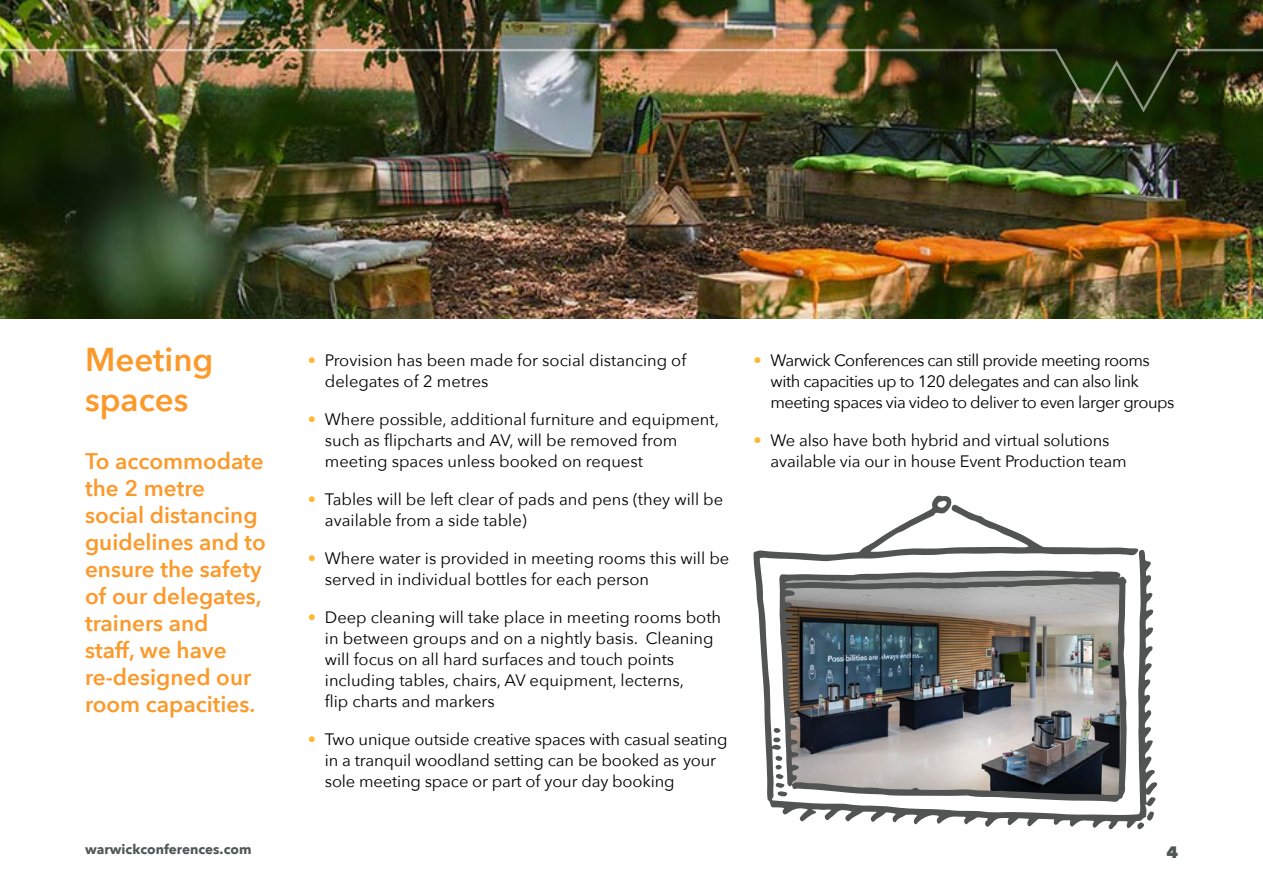
<style>
.page{position:relative;width:1263px;height:893px;background:#fff}
.page>*{position:absolute;margin:0;border:0;box-sizing:border-box;transform-origin:0 0}
.t1{font:600 33px/39.6px "Avenir Next";color:#fc992b}
.t2{font:600 22.5px/27px "Avenir Next";color:#fc992b}
.t3{font:16.5px/21px "Avenir Next";color:#000}
.t4{font:16.5px/21px "Avenir Next";letter-spacing:-.03em;color:#000}
.t5{font:800 16.5px "Avenir Next";color:#4f5757}
.t6{font:700 13.5px "Avenir Next";color:#4f5757}
.s1{color:#fcb833}
</style>
<div class="page">
<img style="left:1px;top:0;width:1262px;height:319px">
<img style="left:1px;top:49px;width:1262px;height:64px">
<svg style="left:753px;top:495px;width:404px;height:334px"></svg>
<img style="left:779px;top:570px;width:348px;height:232px">
<svg style="left:1137px;top:811px;width:17px;height:18px"></svg>
<svg style="left:773px;top:728px;width:8px;height:14px"></svg>
<svg style="left:775px;top:756px;width:13px;height:41px"></svg>
<h1 class="t1" style="left:85px;top:339px;width:130px">Meeting spaces</h1>
<h2 class="t2" style="left:85px;top:447px;width:182px">To accommodate the 2 metre social distancing guidelines and to ensure the safety of our delegates, trainers and<br>staff, we have re-designed our room capacities.</h2>
<p class="t3" style="left:325px;top:349px;width:363px;text-indent:-17px"><span class="s1">•</span> Provision has been made for social distancing of delegates of 2 metres</p>
<p class="t3" style="left:325px;top:408px;width:396px;text-indent:-17px"><span class="s1">•</span> Where possible, additional furniture and equipment, such as flipcharts and AV, will be removed from meeting spaces unless booked on request</p>
<p class="t3" style="left:325px;top:488px;width:400px;text-indent:-17px"><span class="s1">•</span> Tables will be left clear of pads and pens (they will be available from a side table)</p>
<p class="t3" style="left:325px;top:547px;width:406px;text-indent:-17px"><span class="s1">•</span> Where water is provided in meeting rooms this will be served in individual bottles for each person</p>
<p class="t3" style="left:325px;top:606px;width:398px;text-indent:-17px"><span class="s1">•</span> Deep cleaning will take place in meeting rooms both in between groups and on a nightly basis. Cleaning will focus on all hard surfaces and touch points including tables, chairs, AV equipment, lecterns,<br>flip charts and markers</p>
<p class="t3" style="left:325px;top:728px;width:404px;text-indent:-17px"><span class="s1">•</span> Two unique outside creative spaces with casual seating in a tranquil woodland setting can be booked as your sole meeting space or part of your day booking</p>
<p class="t4" style="left:770px;top:349px;width:405px;text-indent:-17px"><span class="s1">•</span> Warwick Conferences can still provide meeting rooms with capacities up to 120 delegates and can also link meeting spaces via video to deliver to even larger groups</p>
<p class="t3" style="left:770px;top:429px;width:358px;text-indent:-17px"><span class="s1">•</span> We also have both hybrid and virtual solutions available via our in house Event Production team</p>
<p class="t6" style="left:85px;top:838px;width:168px">warwickconferences.com</p>
<p class="t5" style="left:1166px;top:842px;width:13px">4</p>
</div>
